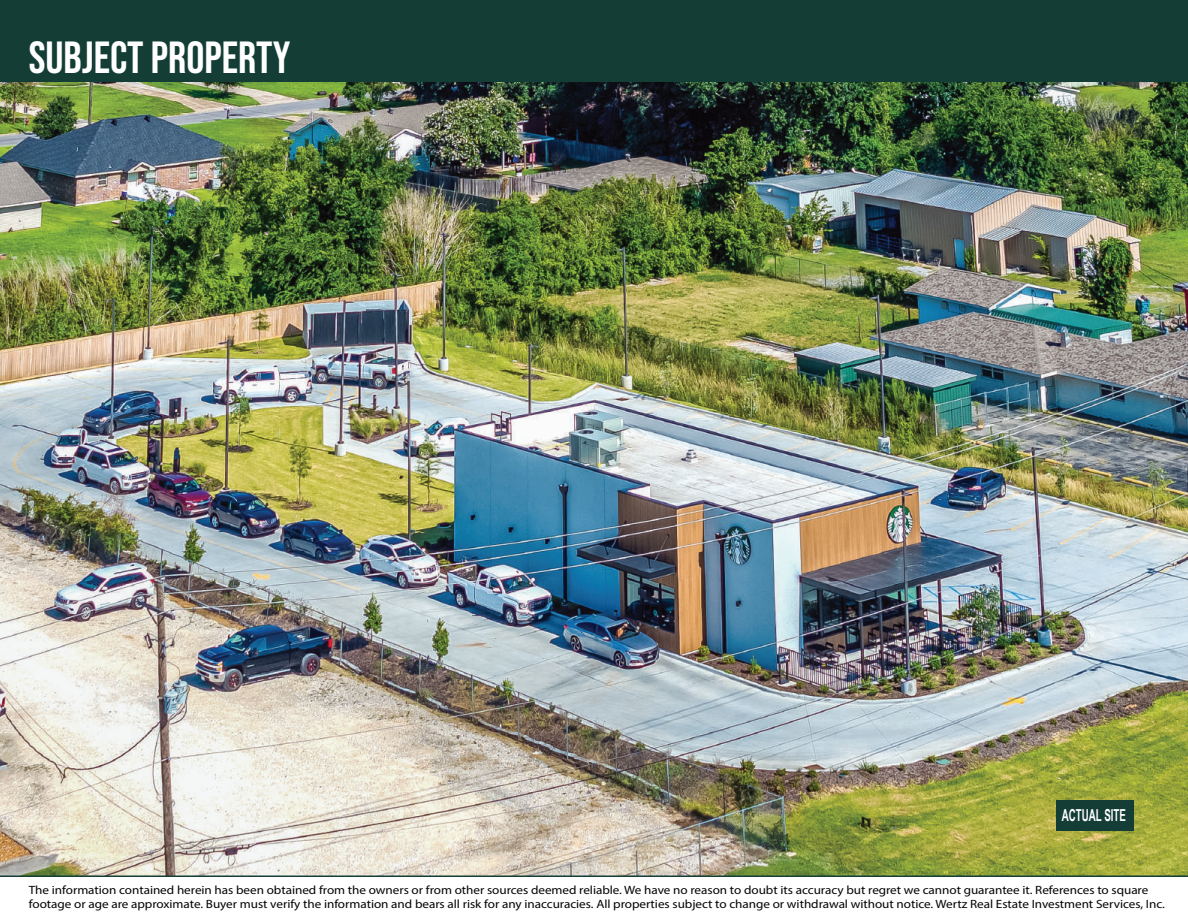
<style>
.page{position:relative;width:1188px;height:918px;background:#fff}
.page>*{position:absolute;margin:0;border:0;box-sizing:border-box;transform-origin:0 0}
.t1{font:45px "Bebas Neue";color:#fff}
.t2{font:16.5px "font 000000002 c 32 f 13 f";color:#fff;scale:.72 1}
.t3{font:12px/14.4px "Myriad Pro";letter-spacing:-.005em;color:#040503;scale:1.1 1}
</style>
<div class="page">
<img style="left:0;top:82px;width:1188px;height:794px">
<div style="left:0;top:0;width:1188px;height:82px;background:#143d35"></div>
<hr style="left:0;top:876px;width:1188px;height:1px;background:#143d35">
<div style="left:1057px;top:800px;width:77px;height:31px;background:#143d35"></div>
<h1 class="t1" style="left:29px;top:32px;width:263px">SUBJECT PROPERTY</h1>
<h2 class="t2" style="left:1062px;top:806px;width:91px">ACTUAL SITE</h2>
<p class="t3" style="left:29px;top:882px;width:1034px">The information contained herein has been obtained from the owners or from other sources deemed reliable. We have no reason to doubt its accuracy but regret we cannot guarantee it. References to square footage or age are approximate. Buyer must verify the information and bears all risk for any inaccuracies. All properties subject to change or withdrawal without notice. Wertz Real Estate Investment Services, Inc.</p>
</div>
